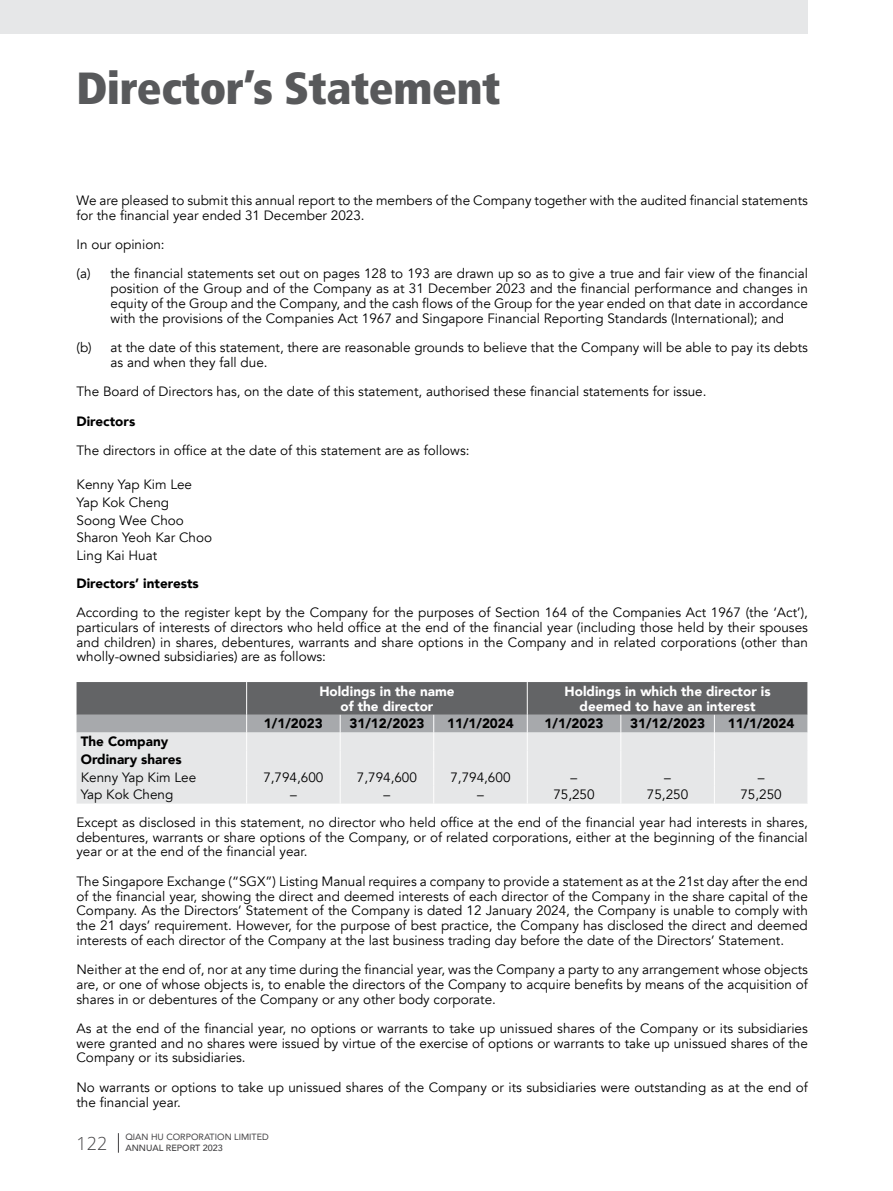
<style>
.page{position:relative;width:893px;height:1191px;background:#fff}
.page>*{position:absolute;margin:0;border:0;box-sizing:border-box;transform-origin:0 0}
.t1{font:900 condensed 45px "Frutiger";letter-spacing:-.01em;color:#58595b}
.t2{font:300 18px "Open Sans";color:#414042}
.t3{font:13.5px/14.7px "Avenir";color:#000}
.t4{font:900 13.5px/17.7px "Avenir";color:#000}
.t5{font:900 13.5px/15px "Avenir";color:#fff;text-align:center}
.t6{font:9px "Avenir";color:#414042}
.t7{font:500 9px "Avenir";color:#414042}
</style>
<div class="page">
<svg style="left:118px;top:1133px;width:1px;height:19px"></svg>
<div style="left:0;top:0;width:808px;height:34px;background:#e6e7e8"></div>
<svg style="left:77px;top:682px;width:731px;height:121px;background:#b9bbbc"></svg>
<h1 class="t1" style="left:77px;top:61px;width:425px">Director’s Statement</h1>
<p class="t3" style="left:77px;top:193px;width:733px">We are pleased to submit this annual report to the members of the Company together with the audited financial statements for the financial year ended 31 December 2023.</p>
<p class="t3" style="left:77px;top:230px;width:733px;line-height:29.4px">In our opinion:<br>(a) the financial statements set out on pages 128 to 193 are drawn up so as to give a true and fair view of the financial</p>
<p class="t3" style="left:111px;top:281px;width:699px;text-align:justify">position of the Group and of the Company as at 31 December 2023 and the financial performance and changes in equity of the Group and the Company, and the cash flows of the Group for the year ended on that date in accordance with the provisions of the Companies Act 1967 and Singapore Financial Reporting Standards (International); and</p>
<p class="t3" style="left:111px;top:340px;width:699px;text-indent:-34px">(b) at the date of this statement, there are reasonable grounds to believe that the Company will be able to pay its debts as and when they fall due.</p>
<p class="t3" style="left:77px;top:384px;width:631px">The Board of Directors has, on the date of this statement, authorised these financial statements for issue.</p>
<p class="t4" style="left:77px;top:411px;width:60px">Directors</p>
<p class="t3" style="left:77px;top:443px;width:394px">The directors in office at the date of this statement are as follows:</p>
<p class="t3" style="left:77px;top:476px;width:137px;line-height:17.7px">Kenny Yap Kim Lee<br>Yap Kok Cheng<br>Soong Wee Choo<br>Sharon Yeoh Kar Choo<br>Ling Kai Huat</p>
<p class="t4" style="left:77px;top:574px;width:124px">Directors’ interests</p>
<p class="t3" style="left:77px;top:605px;width:733px;text-align:justify">According to the register kept by the Company for the purposes of Section 164 of the Companies Act 1967 (the ‘Act’), particulars of interests of directors who held office at the end of the financial year (including those held by their spouses and children) in shares, debentures, warrants and share options in the Company and in related corporations (other than wholly-owned subsidiaries) are as follows:</p>
<p class="t5" style="left:319px;top:683px;width:137px">Holdings in the name of the director</p>
<p class="t5" style="left:565px;top:683px;width:208px">Holdings in which the director is deemed to have an interest</p>
<p class="t4" style="left:264px;top:714px;width:60px">1/1/2023</p>
<p class="t4" style="left:349px;top:714px;width:76px">31/12/2023</p>
<p class="t4" style="left:447px;top:714px;width:68px">11/1/2024</p>
<p class="t4" style="left:545px;top:714px;width:60px">1/1/2023</p>
<p class="t4" style="left:630px;top:714px;width:76px">31/12/2023</p>
<p class="t4" style="left:728px;top:714px;width:68px">11/1/2024</p>
<p class="t4" style="left:81px;top:732px;width:102px">The Company<br>Ordinary shares</p>
<p class="t3" style="left:81px;top:770px;width:117px">Kenny Yap Kim Lee</p>
<p class="t3" style="left:263px;top:770px;width:62px">7,794,600</p>
<p class="t3" style="left:357px;top:770px;width:62px">7,794,600</p>
<p class="t3" style="left:450px;top:770px;width:62px">7,794,600</p>
<p class="t3" style="left:571px;top:770px;width:8px">–</p>
<p class="t3" style="left:664px;top:770px;width:8px">–</p>
<p class="t3" style="left:758px;top:770px;width:8px">–</p>
<p class="t3" style="left:81px;top:787px;width:94px">Yap Kok Cheng</p>
<p class="t3" style="left:290px;top:787px;width:8px">–</p>
<p class="t3" style="left:384px;top:787px;width:8px">–</p>
<p class="t3" style="left:477px;top:787px;width:8px">–</p>
<p class="t3" style="left:553px;top:787px;width:43px">75,250</p>
<p class="t3" style="left:647px;top:787px;width:43px">75,250</p>
<p class="t3" style="left:76px;top:781px;width:733px;line-height:27.6px;text-indent:664px">75,250<br>Except as disclosed in this statement, no director who held office at the end of the financial year had interests in shares,</p>
<p class="t3" style="left:76px;top:830px;width:733px">debentures, warrants or share options of the Company, or of related corporations, either at the beginning of the financial year or at the end of the financial year.</p>
<p class="t3" style="left:76px;top:874px;width:733px;text-align:justify">The Singapore Exchange (“SGX”) Listing Manual requires a company to provide a statement as at the 21st day after the end of the financial year, showing the direct and deemed interests of each director of the Company in the share capital of the Company. As the Directors’ Statement of the Company is dated 12 January 2024, the Company is unable to comply with the 21 days’ requirement. However, for the purpose of best practice, the Company has disclosed the direct and deemed interests of each director of the Company at the last business trading day before the date of the Directors’ Statement.</p>
<p class="t3" style="left:76px;top:962px;width:733px;text-align:justify">Neither at the end of, nor at any time during the financial year, was the Company a party to any arrangement whose objects are, or one of whose objects is, to enable the directors of the Company to acquire benefits by means of the acquisition of shares in or debentures of the Company or any other body corporate.</p>
<p class="t3" style="left:76px;top:1021px;width:733px;text-align:justify">As at the end of the financial year, no options or warrants to take up unissued shares of the Company or its subsidiaries were granted and no shares were issued by virtue of the exercise of options or warrants to take up unissued shares of the Company or its subsidiaries.</p>
<p class="t3" style="left:76px;top:1079px;width:733px">No warrants or options to take up unissued shares of the Company or its subsidiaries were outstanding as at the end of the financial year.</p>
<h2 class="t2" style="left:77px;top:1130px;width:32px">122</h2>
<p class="t6" style="left:125px;top:1130px;width:145px">QIAN HU CORPORATION LIMITED</p>
<p class="t7" style="left:125px;top:1140px;width:99px">ANNUAL REPORT 2023</p>
</div>
